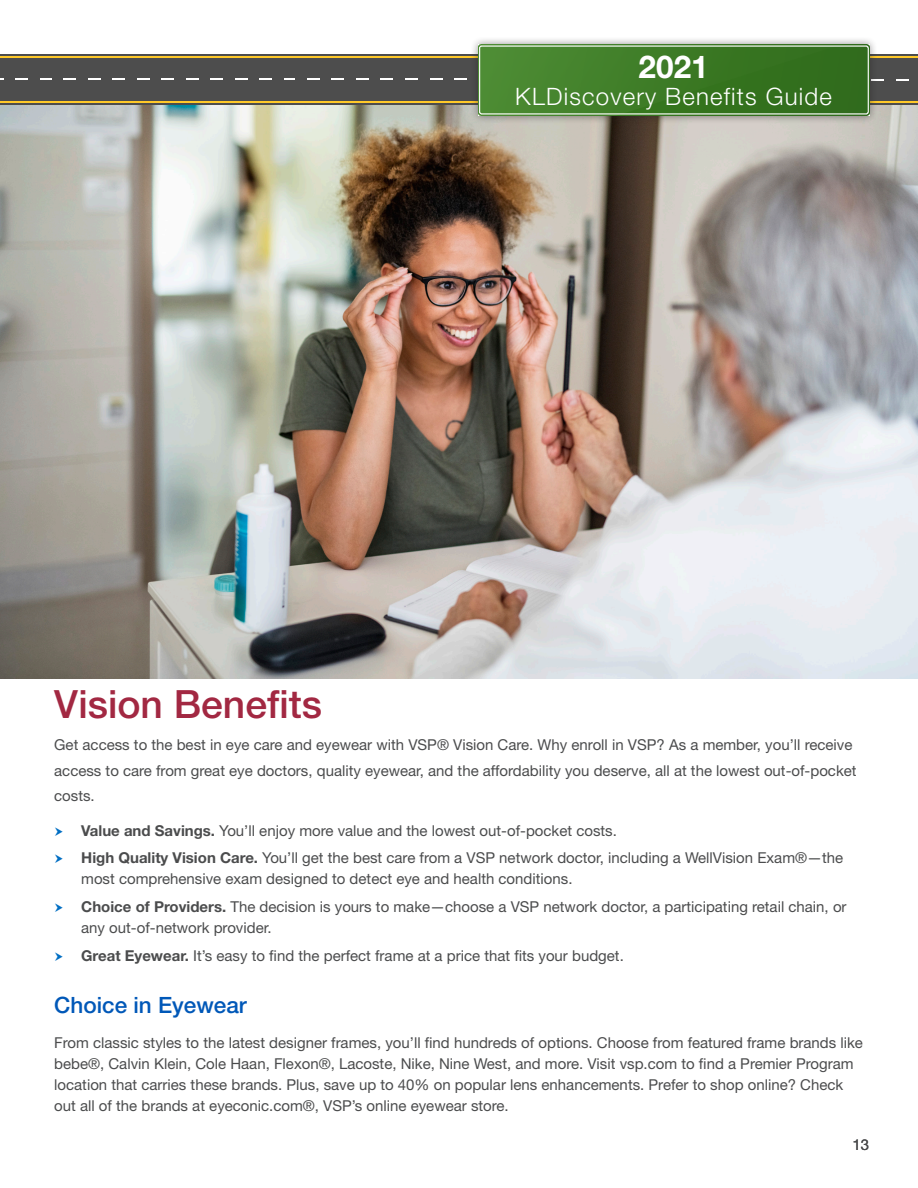
<style>
.page{position:relative;width:918px;height:1188px;background:#fff}
.page>*{position:absolute;margin:0;border:0;box-sizing:border-box;transform-origin:0 0}
.Section_Title__TOC{font:500 39px "Helvetica Neue LT Std";color:#a22842}
.t1{font:700 31.5px "Helvetica Neue LT Std";color:#fff}
.t2{font:300 24px "Helvetica Neue LT Std";letter-spacing:.05em;color:#fff}
.Header_1{font:500 22.5px "Helvetica Neue LT Std";color:#0058b8}
.Body_Text_Print{font:15px/21px "Helvetica Neue LT Std";color:#4b4c4d}
.s1{font-weight:700}
</style>
<div class="page">
<img style="left:0;top:105px;width:918px;height:573px">
<div style="left:0;top:54px;width:46px;height:51px;background:#4d4d4d"></div>
<hr style="left:0;top:56px;width:46px;height:2px;background:#ffc929">
<hr style="left:0;top:101px;width:46px;height:1px;background:#ffc929">
<svg style="left:16px;top:78px;width:12px;height:2px"></svg>
<div style="left:45px;top:54px;width:245px;height:51px;background:#4d4d4d"></div>
<hr style="left:45px;top:56px;width:245px;height:2px;background:#ffc929">
<hr style="left:45px;top:101px;width:245px;height:1px;background:#ffc929">
<svg style="left:260px;top:78px;width:12px;height:2px"></svg>
<svg style="left:235px;top:78px;width:12px;height:2px"></svg>
<svg style="left:211px;top:78px;width:12px;height:2px"></svg>
<svg style="left:186px;top:78px;width:12px;height:2px"></svg>
<svg style="left:162px;top:78px;width:12px;height:2px"></svg>
<svg style="left:137px;top:78px;width:12px;height:2px"></svg>
<svg style="left:113px;top:78px;width:12px;height:2px"></svg>
<svg style="left:88px;top:78px;width:12px;height:2px"></svg>
<svg style="left:63px;top:78px;width:13px;height:2px"></svg>
<svg style="left:40px;top:78px;width:11px;height:2px"></svg>
<div style="left:289px;top:54px;width:245px;height:51px;background:#4d4d4d"></div>
<hr style="left:289px;top:56px;width:245px;height:2px;background:#ffc929">
<hr style="left:289px;top:101px;width:245px;height:1px;background:#ffc929">
<svg style="left:454px;top:78px;width:13px;height:2px"></svg>
<svg style="left:430px;top:78px;width:12px;height:2px"></svg>
<svg style="left:405px;top:78px;width:13px;height:2px"></svg>
<svg style="left:381px;top:78px;width:12px;height:2px"></svg>
<svg style="left:356px;top:78px;width:13px;height:2px"></svg>
<svg style="left:332px;top:78px;width:12px;height:2px"></svg>
<svg style="left:307px;top:78px;width:13px;height:2px"></svg>
<svg style="left:284px;top:78px;width:11px;height:2px"></svg>
<div style="left:780px;top:55px;width:138px;height:50px;background:#4d4d4d"></div>
<hr style="left:780px;top:57px;width:138px;height:1px;background:#ffc929">
<hr style="left:780px;top:101px;width:138px;height:2px;background:#ffc929">
<svg style="left:896px;top:79px;width:12px;height:2px"></svg>
<svg style="left:878px;top:79px;width:6px;height:2px"></svg>
<div style="left:470px;top:36px;width:408px;height:88px;background:#231f20;opacity:.5"></div>
<img style="left:478px;top:44px;width:392px;height:71px">
<h2 class="t1" style="left:639px;top:47px;width:72px">2021</h2>
<h3 class="t2" style="left:515px;top:81px;width:318px">KLDiscovery Benefits Guide</h3>
<p class="Section_Title__TOC" style="left:54px;top:681px;width:269px">Vision Benefits</p>
<p class="Body_Text_Print" style="left:54px;top:732px;width:804px;line-height:25.5px">Get access to the best in eye care and eyewear with VSP® Vision Care. Why enroll in VSP? As a member, you’ll receive access to care from great eye doctors, quality eyewear, and the affordability you deserve, all at the lowest out-of-pocket costs.</p>
<p class="Body_Text_Print" style="left:81px;top:820px;width:537px"><span class="s1">Value and Savings.</span> You’ll enjoy more value and the lowest out-of-pocket costs.</p>
<p class="Body_Text_Print" style="left:81px;top:847px;width:764px"><span class="s1">High Quality Vision Care.</span> You’ll get the best care from a VSP network doctor, including a WellVision Exam®—the most comprehensive exam designed to detect eye and health conditions.</p>
<p class="Body_Text_Print" style="left:81px;top:896px;width:767px"><span class="s1">Choice of Providers.</span> The decision is yours to make—choose a VSP network doctor, a participating retail chain, or any out-of-network provider.</p>
<p class="Body_Text_Print" style="left:81px;top:945px;width:544px"><span class="s1">Great Eyewear.</span> It’s easy to find the perfect frame at a price that fits your budget.</p>
<p class="Header_1" style="left:54px;top:992px;width:194px">Choice in Eyewear</p>
<p class="Body_Text_Print" style="left:54px;top:1032px;width:810px">From classic styles to the latest designer frames, you’ll find hundreds of options. Choose from featured frame brands like bebe®, Calvin Klein, Cole Haan, Flexon®, Lacoste, Nike, Nine West, and more. Visit vsp.com to find a Premier Program location that carries these brands. Plus, save up to 40% on popular lens enhancements. Prefer to shop online? Check out all of the brands at eyeconic.com®, VSP’s online eyewear store.</p>
<p class="Body_Text_Print" style="left:852px;top:1134px;width:18px">13</p>
</div>
